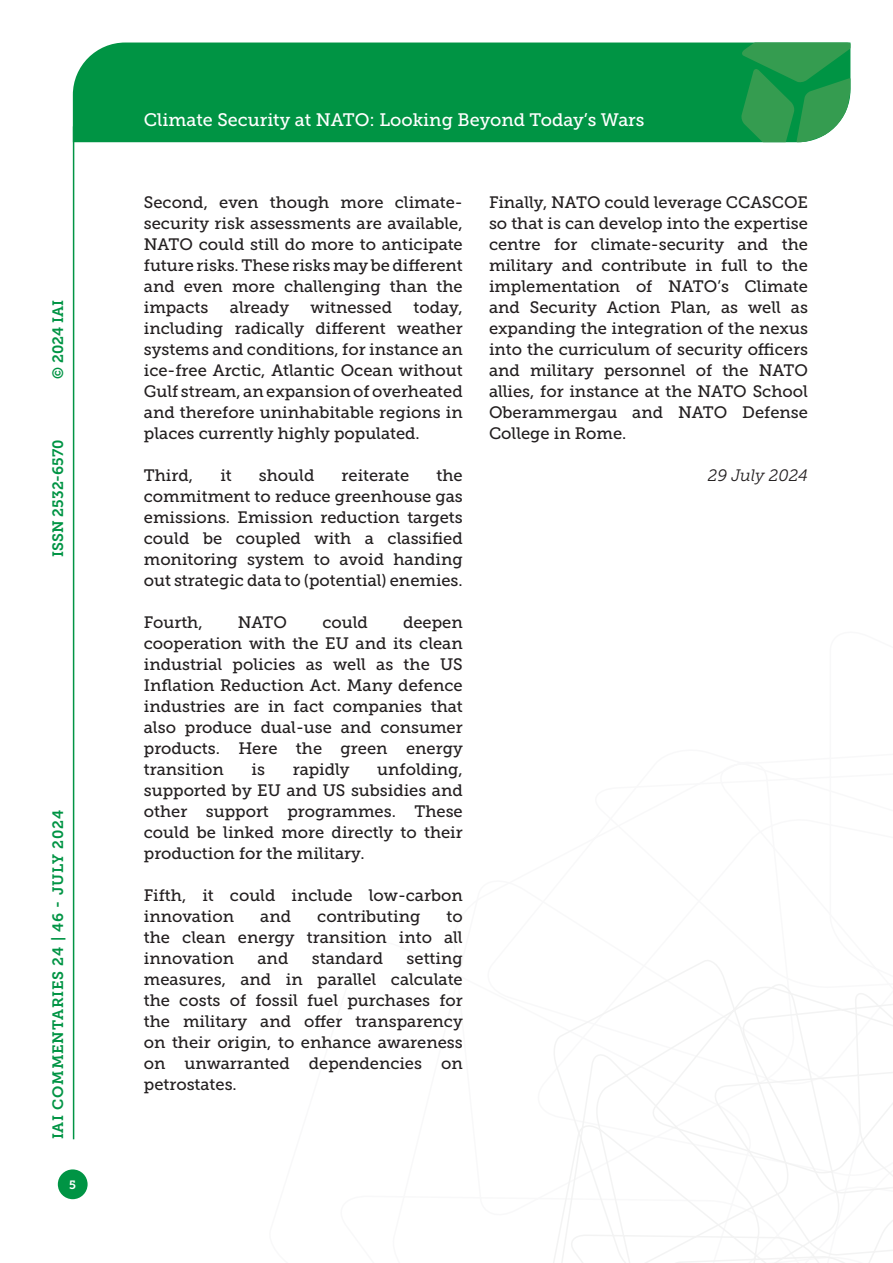
<style>
.page{position:relative;width:893px;height:1263px;background:#fff}
.page>*{position:absolute;margin:0;border:0;box-sizing:border-box;transform-origin:0 0}
.t1{font:18px "Museo Slab 500";color:#fff}
.Testo{font:16.5px/21px "Museo Slab 500";color:#231f20;text-align:justify}
.Testo-2{font:italic 16.5px "Museo Slab 300";color:#231f20}
.t2{font:15px "Museo Slab 700";letter-spacing:.05em;color:#009444}
.t3{font:15px "Museo Slab 700";color:#009444}
.t4{font:12px "Museo Slab 700";color:#fff}
</style>
<div class="page">
<svg style="left:553px;top:960px;width:340px;height:303px"></svg>
<div style="left:73px;top:43px;width:668px;height:99px;background:#009444"></div>
<svg style="left:741px;top:43px;width:109px;height:99px;background:#319e55"></svg>
<div style="left:58px;top:1169px;width:30px;height:30px;background:#009444;border-radius:50%"></div>
<hr style="left:73px;top:126px;width:1px;height:1013px;background:#009444">
<p class="t2" style="left:50px;top:379px;width:80px;rotate:-90deg">© 2024 IAI</p>
<p class="t3" style="left:50px;top:557px;width:119px;rotate:-90deg">ISSN 2532-6570</p>
<p class="t2" style="left:50px;top:1139px;width:330px;rotate:-90deg">IAI COMMENTARIES 24 | 46 - JULY 2024</p>
<p class="t4" style="left:69px;top:1178px;width:8px">5</p>
<p class="t1" style="left:144px;top:110px;width:502px">Climate Security at NATO: Looking Beyond Today’s Wars</p>
<p class="Testo" style="left:144px;top:192px;width:320px">Second, even though more climate&shy;security risk assessments are available, NATO could still do more to anticipate future risks. These risks may be different and even more challenging than the impacts</p>
<p class="Testo" style="left:144px;top:297px;width:320px;text-indent:270px">today, including radically different weather systems and conditions, for instance an ice-free Arctic, Atlantic Ocean without Gulf stream, an expansion of overheated and therefore uninhabitable regions in places currently highly populated.</p>
<p class="Testo" style="left:144px;top:465px;width:51px">Third,</p>
<p class="Testo" style="left:220px;top:465px;width:13px">it</p>
<p class="Testo" style="left:259px;top:465px;width:57px">should</p>
<p class="Testo" style="left:342px;top:465px;width:69px">reiterate</p>
<p class="Testo" style="left:230px;top:297px;width:61px">already</p>
<p class="Testo" style="left:311px;top:297px;width:83px">witnessed</p>
<p class="Testo" style="left:144px;top:465px;width:320px;text-indent:293px">the commitment to reduce greenhouse gas emissions. Emission reduction targets could be coupled with a classified monitoring system to avoid handing out strategic data to (potential) enemies.</p>
<p class="Testo" style="left:144px;top:612px;width:60px">Fourth,</p>
<p class="Testo" style="left:238px;top:612px;width:51px">NATO</p>
<p class="Testo" style="left:322px;top:612px;width:47px">could</p>
<p class="Testo" style="left:144px;top:612px;width:320px;text-indent:259px">deepen cooperation with the EU and its clean industrial policies as well as the US Inflation Reduction Act. Many defence industries are in fact companies that also produce dual-use and consumer products. Here the green energy transition</p>
<p class="Testo" style="left:144px;top:759px;width:320px;text-indent:233px">unfolding, supported by EU and US subsidies and other support programmes. These could be linked more directly to their production for the military.</p>
<p class="Testo" style="left:144px;top:885px;width:320px">Fifth, it could include low-carbon innovation</p>
<p class="Testo" style="left:251px;top:759px;width:15px">is</p>
<p class="Testo" style="left:293px;top:759px;width:58px">rapidly</p>
<p class="Testo" style="left:260px;top:906px;width:32px">and</p>
<p class="Testo" style="left:317px;top:906px;width:105px">contributing</p>
<p class="Testo" style="left:144px;top:906px;width:320px;text-indent:303px">to the clean energy transition into all innovation</p>
<p class="Testo" style="left:144px;top:948px;width:320px;text-indent:263px">setting measures, and in parallel calculate the costs of fossil fuel purchases for the military and offer transparency on their origin, to enhance awareness on unwarranted dependencies on petrostates.</p>
<p class="Testo" style="left:257px;top:948px;width:32px">and</p>
<p class="Testo" style="left:312px;top:948px;width:73px">standard</p>
<p class="Testo" style="left:489px;top:192px;width:320px">Finally, NATO could leverage CCASCOE so that is can develop into the expertise centre for climate-security and the military and contribute in full to the implementation of NATO’s Climate and Security Action Plan, as well as expanding the integration of the nexus into the curriculum of security officers and military personnel of the NATO allies, for instance at the NATO School Oberammergau and NATO Defense College in Rome.</p>
<p class="Testo-2" style="left:708px;top:466px;width:102px">29 July 2024</p>
</div>
